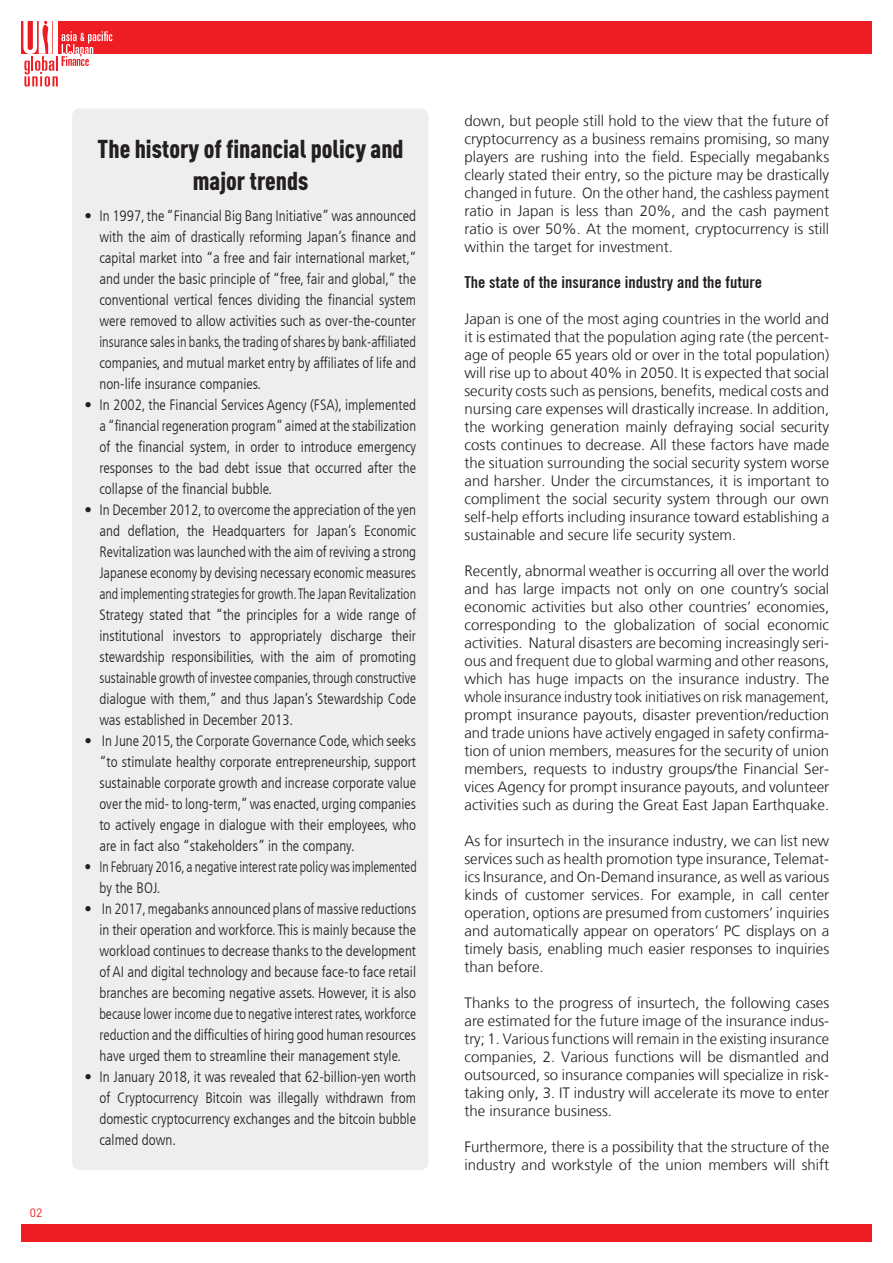
<style>
.page{position:relative;width:893px;height:1263px;background:#fff}
.page>*{position:absolute;margin:0;border:0;box-sizing:border-box;transform-origin:0 0}
.t1{font:900 25.5px/31.8px "DIN Cond";color:#231f20;text-align:center}
.t2{font:700 condensed 16.5px "Trade Gothic No.20";color:#231f20}
.t3{font:300 15px/18px "Frutiger LT";color:#231f20;text-align:justify}
.t4{font:300 condensed 15px/21px "Frutiger LT";color:#231f20;text-align:justify}
.t5{font:300 condensed 15px/21px "Frutiger LT";color:#231f20;scale:.91 1}
.t6{font:12px "DIN Pro";color:#ee1d23}
</style>
<div class="page">
<div style="left:21px;top:21px;width:851px;height:33px;background:#ee1d23"></div>
<div style="left:21px;top:1224px;width:851px;height:18px;background:#ee1d23"></div>
<svg style="left:23px;top:21px;width:89px;height:66px"></svg>
<div style="left:72px;top:108px;width:356px;height:1062px;background:#eeeeef;border-radius:9px"></div>
<p class="t6" style="left:30px;top:1204px;width:14px">02</p>
<h1 class="t1" style="left:98px;top:133px;width:307px">The history of financial policy and major trends</h1>
<p class="t4" style="left:99px;top:206px;width:319px;text-indent:-15px">• In 1997, the “Financial Big Bang Initiative” was announced with the aim of drastically reforming Japan’s finance and capital market into “a free and fair international market,” and under the basic principle of “free, fair and global,” the conventional vertical fences dividing the financial system were removed to allow activities such as over-the-counter insurance sales in banks, the trading of shares by bank-affiliated companies, and mutual market entry by affiliates of life and non-life insurance companies.</p>
<p class="t4" style="left:99px;top:395px;width:318px;text-indent:-15px">• In 2002, the Financial Services Agency (FSA), implemented a “financial regeneration program” aimed at the stabilization of the financial system, in order to introduce emergency responses to the bad debt issue that occurred after the collapse of the financial bubble.</p>
<p class="t4" style="left:99px;top:500px;width:318px;text-indent:-15px">• In December 2012, to overcome the appreciation of the yen and deflation, the Headquarters for Japan’s Economic Revitalization was launched with the aim of reviving a strong Japanese economy by devising necessary economic measures and implementing strategies for growth. The Japan Revitalization Strategy stated that “the principles for a wide range of institutional investors to appropriately discharge their stewardship responsibilities, with the aim of promoting sustainable growth of investee companies, through constructive dialogue with them,” and thus Japan’s Stewardship Code was established in December 2013.</p>
<p class="t4" style="left:99px;top:730px;width:318px;text-indent:-15px">• In June 2015, the Corporate Governance Code, which seeks “to stimulate healthy corporate entrepreneurship, support sustainable corporate growth and increase corporate value over the mid- to long-term,” was enacted, urging companies to actively engage in dialogue with their employees, who are in fact also “stakeholders” in the company.</p>
<p class="t5" style="left:99px;top:856px;width:350px;text-indent:-15px">• In February 2016, a negative interest rate policy was implemented by the BOJ.</p>
<p class="t4" style="left:99px;top:898px;width:318px;text-indent:-15px">• In 2017, megabanks announced plans of massive reductions in their operation and workforce. This is mainly because the workload continues to decrease thanks to the development of AI and digital technology and because face-to face retail branches are becoming negative assets. However, it is also because lower income due to negative interest rates, workforce reduction and the difficulties of hiring good human resources have urged them to streamline their management style.</p>
<p class="t4" style="left:99px;top:1066px;width:318px;text-indent:-15px">• In January 2018, it was revealed that 62-billion-yen worth of Cryptocurrency Bitcoin was illegally withdrawn from domestic cryptocurrency exchanges and the bitcoin bubble calmed down.</p>
<p class="t3" style="left:464px;top:112px;width:366px">down, but people still hold to the view that the future of cryptocurrency as a business remains promising, so many players are rushing into the field. Especially megabanks clearly stated their entry, so the picture may be drastically changed in future. On the other hand, the cashless payment ratio in Japan is less than 20%, and the cash payment ratio is over 50%. At the moment, cryptocurrency is still within the target for investment.</p>
<p class="t2" style="left:464px;top:272px;width:299px">The state of the insurance industry and the future</p>
<p class="t3" style="left:464px;top:310px;width:366px">Japan is one of the most aging countries in the world and it is estimated that the population aging rate (the percent&shy;age of people 65 years old or over in the total population) will rise up to about 40% in 2050. It is expected that social security costs such as pensions, benefits, medical costs and nursing care expenses will drastically increase. In addition, the working generation mainly defraying social security costs continues to decrease. All these factors have made the situation surrounding the social security system worse and harsher. Under the circumstances, it is important to compliment the social security system through our own self-help efforts including insurance toward establishing a sustainable and secure life security system.</p>
<p class="t3" style="left:464px;top:562px;width:366px">Recently, abnormal weather is occurring all over the world and has large impacts not only on one country’s social economic activities but also other countries’ economies, corresponding to the globalization of social economic activities. Natural disasters are becoming increasingly seri&shy;ous and frequent due to global warming and other reasons, which has huge impacts on the insurance industry. The whole insurance industry took initiatives on risk management, prompt insurance payouts, disaster prevention/reduction and trade unions have actively engaged in safety confirma&shy;tion of union members, measures for the security of union members, requests to industry groups/the Financial Ser&shy;vices Agency for prompt insurance payouts, and volunteer activities such as during the Great East Japan Earthquake.</p>
<p class="t3" style="left:464px;top:832px;width:366px">As for insurtech in the insurance industry, we can list new services such as health promotion type insurance, Telemat&shy;ics Insurance, and On-Demand insurance, as well as various kinds of customer services. For example, in call center operation, options are presumed from customers’ inquiries and automatically appear on operators’ PC displays on a timely basis, enabling much easier responses to inquiries than before.</p>
<p class="t3" style="left:464px;top:994px;width:366px">Thanks to the progress of insurtech, the following cases are estimated for the future image of the insurance indus&shy;try; 1. Various functions will remain in the existing insurance companies, 2. Various functions will be dismantled and outsourced, so insurance companies will specialize in risk&shy;taking only, 3. IT industry will accelerate its move to enter the insurance business.</p>
<p class="t3" style="left:464px;top:1138px;width:366px">Furthermore, there is a possibility that the structure of the industry and workstyle of the union members will shift</p>
</div>
